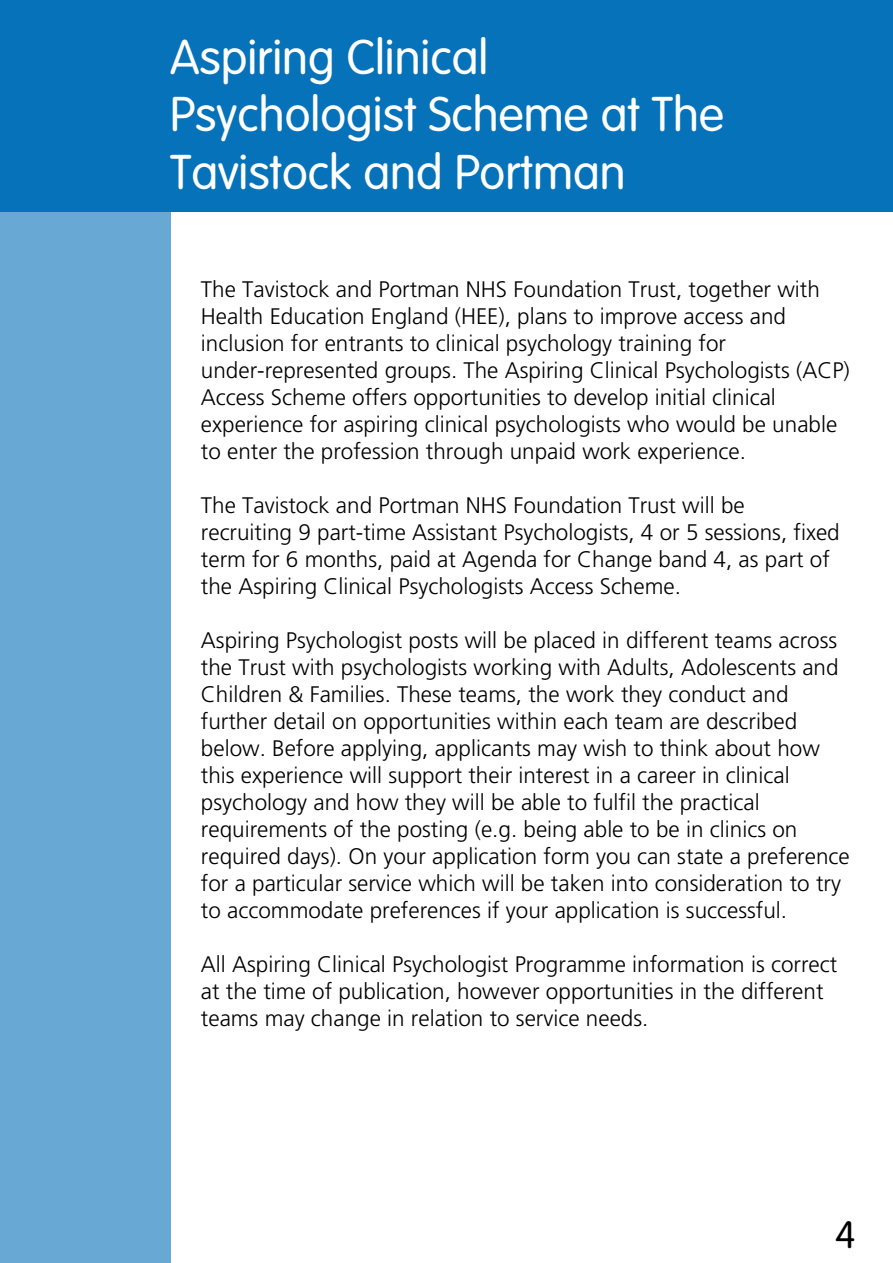
<style>
.page{position:relative;width:893px;height:1263px;background:#fff}
.page>*{position:absolute;margin:0;border:0;box-sizing:border-box;transform-origin:0 0}
.t1{font:300 48px/57.6px "VAG Rounded";color:#fff}
.t2{font:300 37.5px "VAG Rounded";color:#000}
.t3{font:300 22.5px/27px "Frutiger";color:#000}
</style>
<div class="page">
<div style="left:0;top:0;width:893px;height:212px;background:#0672b9"></div>
<div style="left:0;top:212px;width:170px;height:1051px;background:#67a9d4"></div>
<h1 class="t1" style="left:170px;top:30px;width:555px">Aspiring Clinical<br>Psychologist Scheme at The<br>Tavistock and Portman</h1>
<p class="t3" style="left:201px;top:276px;width:650px">The Tavistock and Portman NHS Foundation Trust, together with Health Education England (HEE), plans to improve access and inclusion for entrants to clinical psychology training for under-represented groups. The Aspiring Clinical Psychologists (ACP)<br>Access Scheme offers opportunities to develop initial clinical experience for aspiring clinical psychologists who would be unable to enter the profession through unpaid work experience.</p>
<p class="t3" style="left:201px;top:492px;width:640px">The Tavistock and Portman NHS Foundation Trust will be recruiting 9 part-time Assistant Psychologists, 4 or 5 sessions, fixed term for 6 months, paid at Agenda for Change band 4, as part of the Aspiring Clinical Psychologists Access Scheme.</p>
<p class="t3" style="left:201px;top:627px;width:650px">Aspiring Psychologist posts will be placed in different teams across the Trust with psychologists working with Adults, Adolescents and Children &amp; Families. These teams, the work they conduct and further detail on opportunities within each team are described below. Before applying, applicants may wish to think about how this experience will support their interest in a career in clinical psychology and how they will be able to fulfil the practical requirements of the posting (e.g. being able to be in clinics on required days). On your application form you can state a preference for a particular service which will be taken into consideration to try to accommodate preferences if your application is successful.</p>
<p class="t3" style="left:201px;top:951px;width:638px">All Aspiring Clinical Psychologist Programme information is correct at the time of publication, however opportunities in the different teams may change in relation to service needs.</p>
<h2 class="t2" style="left:836px;top:1213px;width:22px">4</h2>
</div>
